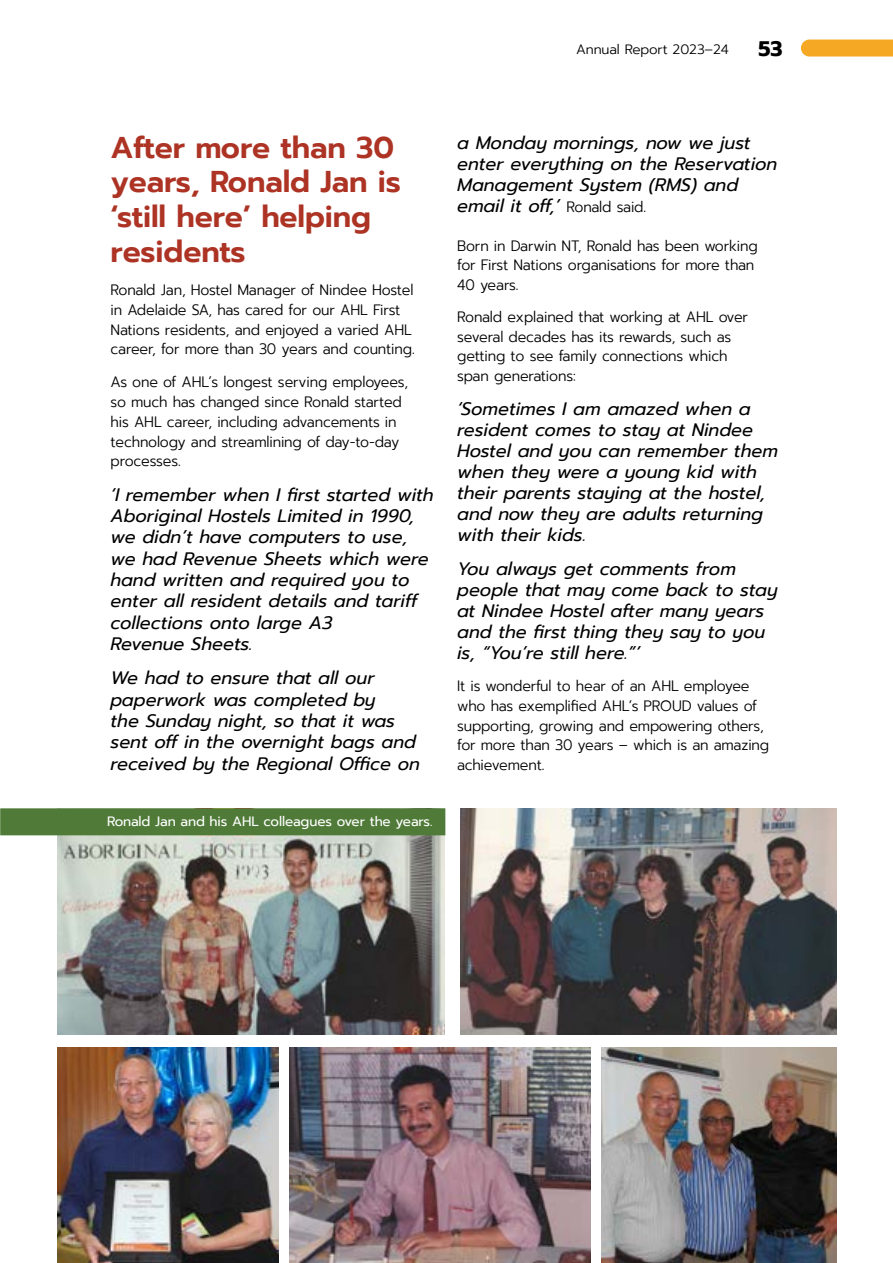
<style>
.page{position:relative;width:893px;height:1263px;background:#fff}
.page>*{position:absolute;margin:0;border:0;box-sizing:border-box;transform-origin:0 0}
.Heading_2{font:600 30px/34.8px "Prompt";letter-spacing:-.005em;color:#ad3324}
.t1{font:700 21px "Prompt";color:#000}
.Quotes_L2{font:italic 18px/21px "Prompt";color:#000}
.Body{font:300 15px/19.5px "Prompt";letter-spacing:-.01em;color:#000;scale:.95 1}
.Captions_2{font:13.5px "Prompt";letter-spacing:-.01em;color:#fff}
.t2{font:300 13.5px "Prompt";letter-spacing:-.005em;color:#000}
.s1{font-weight:300;font-style:normal;font-size:15px}
</style>
<div class="page">
<img style="left:289px;top:1047px;width:302px;height:216px">
<img style="left:602px;top:1047px;width:234px;height:216px">
<img style="left:461px;top:808px;width:375px;height:227px">
<img style="left:57px;top:1047px;width:221px;height:216px">
<img style="left:57px;top:835px;width:388px;height:200px">
<div style="left:0;top:808px;width:445px;height:27px;background:#4f7a38"></div>
<svg style="left:801px;top:40px;width:92px;height:17px"></svg>
<p class="t2" style="left:576px;top:40px;width:154px">Annual Report 2023–24</p>
<p class="t1" style="left:758px;top:33px;width:26px">53</p>
<h2 class="Heading_2" style="left:111px;top:130px;width:292px">After more than 30 years, Ronald Jan is ‘still here’ helping residents</h2>
<p class="Body" style="left:111px;top:280px;width:322px">Ronald Jan, Hostel Manager of Nindee Hostel in Adelaide SA, has cared for our AHL First Nations residents, and enjoyed a varied AHL career, for more than 30 years and counting.</p>
<p class="Body" style="left:111px;top:372px;width:315px">As one of AHL’s longest serving employees, so much has changed since Ronald started his AHL career, including advancements in technology and streamlining of day-to-day processes.</p>
<p class="Quotes_L2" style="left:111px;top:484px;width:325px">‘I remember when I first started with<br>Aboriginal Hostels Limited in 1990, we didn’t have computers to use, we had Revenue Sheets which were hand written and required you to enter all resident details and tariff collections onto large A3<br>Revenue Sheets.</p>
<p class="Quotes_L2" style="left:111px;top:667px;width:311px">We had to ensure that all our paperwork was completed by<br>the Sunday night, so that it was sent off in the overnight bags and received by the Regional Office on</p>
<p class="Captions_2" style="left:107px;top:812px;width:327px">Ronald Jan and his AHL colleagues over the years.</p>
<p class="Quotes_L2" style="left:457px;top:132px;width:322px">a Monday mornings, now we just enter everything on the Reservation<br>Management System (RMS) and email it off,’ <span class="s1">Ronald said.</span></p>
<p class="Body" style="left:457px;top:236px;width:318px">Born in Darwin NT, Ronald has been working for First Nations organisations for more than<br>40 years.</p>
<p class="Body" style="left:457px;top:307px;width:308px">Ronald explained that working at AHL over several decades has its rewards, such as getting to see family connections which span generations:</p>
<p class="Quotes_L2" style="left:457px;top:398px;width:322px">‘Sometimes I am amazed when a resident comes to stay at Nindee<br>Hostel and you can remember them when they were a young kid with their parents staying at the hostel, and now they are adults returning with their kids.</p>
<p class="Quotes_L2" style="left:457px;top:558px;width:322px">You always get comments from people that may come back to stay at Nindee Hostel after many years and the first thing they say to you is, “You’re still here.”’</p>
<p class="Body" style="left:457px;top:676px;width:330px">It is wonderful to hear of an AHL employee who has exemplified AHL’s PROUD values of supporting, growing and empowering others, for more than 30 years – which is an amazing achievement.</p>
</div>
